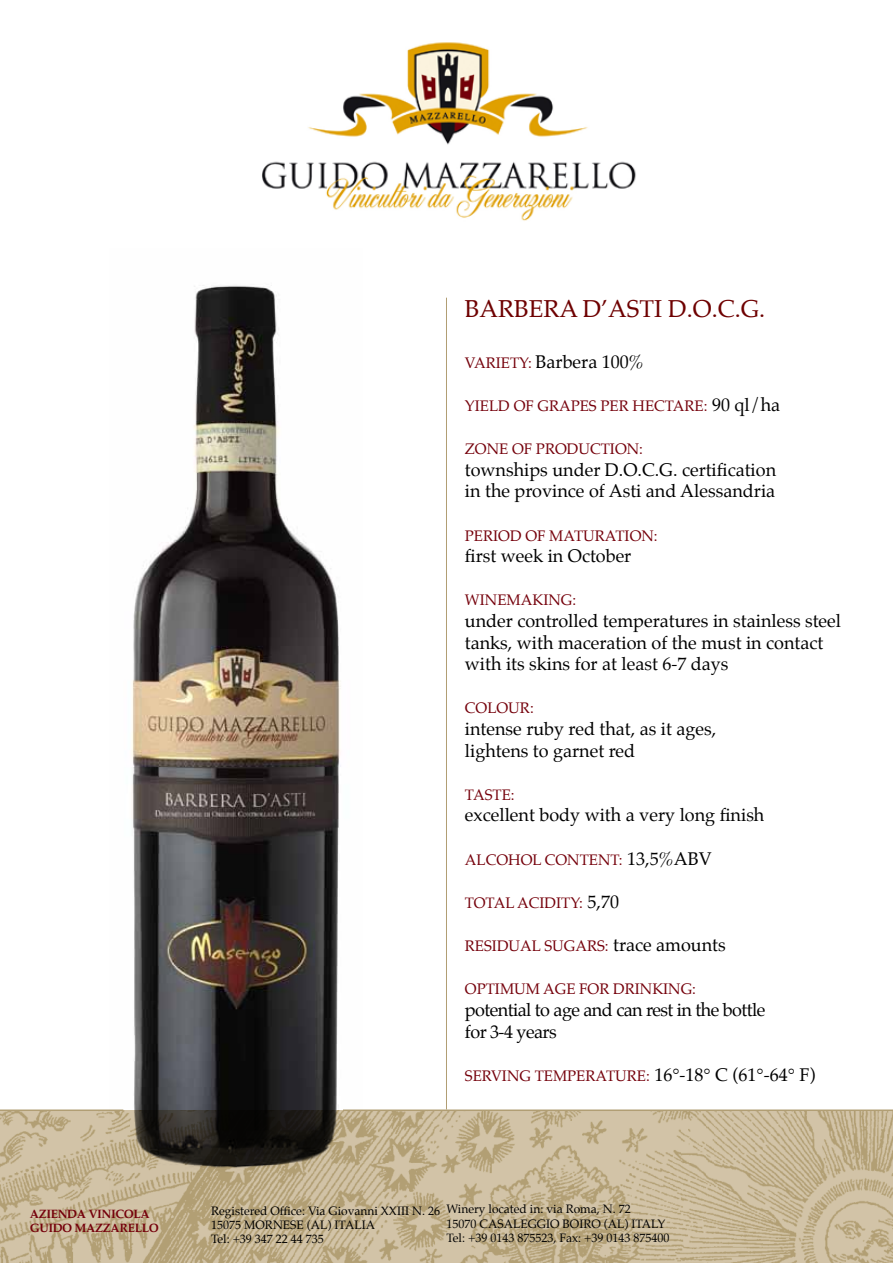
<style>
.page{position:relative;width:893px;height:1263px;background:#fff}
.page>*{position:absolute;margin:0;border:0;box-sizing:border-box;transform-origin:0 0}
.t1{font:24px "Palatino";color:#6e0001}
.t2{font:18px/21.6px "Palatino";color:#000}
.t3{font:18px/21.6px "Palatino";letter-spacing:-.03em;color:#000}
.t4{font:15px "Palatino";color:#75000b}
.t5{font:12px/14.4px "Palatino";color:#000}
.t6{font:700 12px/14.4px "Palatino";letter-spacing:-.03em;color:#75000b}
.s1{font-size:15px;color:#75000b}
.s2{font-size:18px;color:#000}
</style>
<div class="page">
<img style="left:262px;top:42px;width:374px;height:179px">
<img style="left:0;top:1111px;width:893px;height:152px">
<hr style="left:0;top:1109px;width:123px;height:2px;background:#b19e74">
<hr style="left:343px;top:1109px;width:550px;height:2px;background:#b19e74">
<hr style="left:446px;top:298px;width:1px;height:811px;background:#b19e74">
<img style="left:109px;top:285px;width:254px;height:919px">
<h1 class="t1" style="left:465px;top:289px;width:302px">Barbera d’Asti D.O.C.G.</h1>
<p class="t4" style="left:465px;top:350px;width:20px">VARIET</p>
<p class="t2" style="left:519px;top:351px;width:126px"><span class="s1">Y:</span> Barbera 100%</p>
<p class="t4" style="left:465px;top:393px;width:211px">YIELD OF GRAPES PER HECTARE</p>
<p class="t2" style="left:704px;top:394px;width:78px"><span class="s1">:</span> 90 ql/ha</p>
<p class="t4" style="left:465px;top:437px;width:180px">ZONE OF PRODUCTION:</p>
<p class="t2" style="left:465px;top:459px;width:313px">townships under D.O.C.G. certification in the province of Asti and Alessandria</p>
<p class="t4" style="left:465px;top:523px;width:140px">PERIOD OF MATURATI</p>
<p class="t4" style="left:630px;top:523px;width:30px">ON:</p>
<p class="t2" style="left:465px;top:545px;width:168px">first week in October</p>
<p class="t4" style="left:465px;top:588px;width:113px">WINEMAKING:</p>
<p class="t2" style="left:465px;top:610px;width:378px">under controlled temperatures in stainless steel tanks, with maceration of the must in contact with its skins for at least 6-7 days</p>
<p class="t4" style="left:465px;top:696px;width:23px">Colou</p>
<p class="t4" style="left:520px;top:696px;width:15px">r:</p>
<p class="t2" style="left:465px;top:718px;width:253px">intense ruby red that, as it ages, lightens to garnet red</p>
<p class="t4" style="left:465px;top:782px;width:11px">TASTE</p>
<p class="t4" style="left:511px;top:782px;width:5px">:</p>
<p class="t2" style="left:465px;top:804px;width:301px">excellent body with a very long finish</p>
<p class="t4" style="left:465px;top:847px;width:248px">ALCOHOL CONTENT: <span class="s2">13,5%ABV</span></p>
<p class="t4" style="left:465px;top:890px;width:84px">TOTAL ACIDIT</p>
<p class="t2" style="left:570px;top:891px;width:50px"><span class="s1">Y:</span> 5,70</p>
<p class="t4" style="left:465px;top:933px;width:10px">RESID</p>
<p class="t4" style="left:509px;top:933px;width:78px">UAL SUGARS</p>
<p class="t2" style="left:605px;top:934px;width:122px"><span class="s1">:</span> trace amounts</p>
<p class="t4" style="left:465px;top:977px;width:233px">OPTIMUM AGE FOR DRINKING:</p>
<p class="t3" style="left:465px;top:999px;width:302px">potential to age and can rest in the bottle for 3-4 years</p>
<p class="t4" style="left:465px;top:1063px;width:122px">SERVING TEMPERAT</p>
<p class="t2" style="left:615px;top:1064px;width:202px"><span class="s1">URE:</span> 16°-18° C (61°-64° F)</p>
<p class="t6" style="left:30px;top:1206px;width:130px">AZIENDA VINICOLA<br>GUIDO MAZZARELLO</p>
<p class="t5" style="left:447px;top:1202px;width:224px">Winery located in: via Roma, N. 72<br>15070 CASALEGGIO BOIRO (AL) ITALY<br>Tel: +39 0143 875523, Fax: +39 0143 875400</p>
<p class="t5" style="left:211px;top:1203px;width:230px">Registered Office: Via Giovanni XXIII N. 26<br>15075 MORNESE (AL) ITALIA<br>Tel: +39 347 22 44 735</p>
</div>
